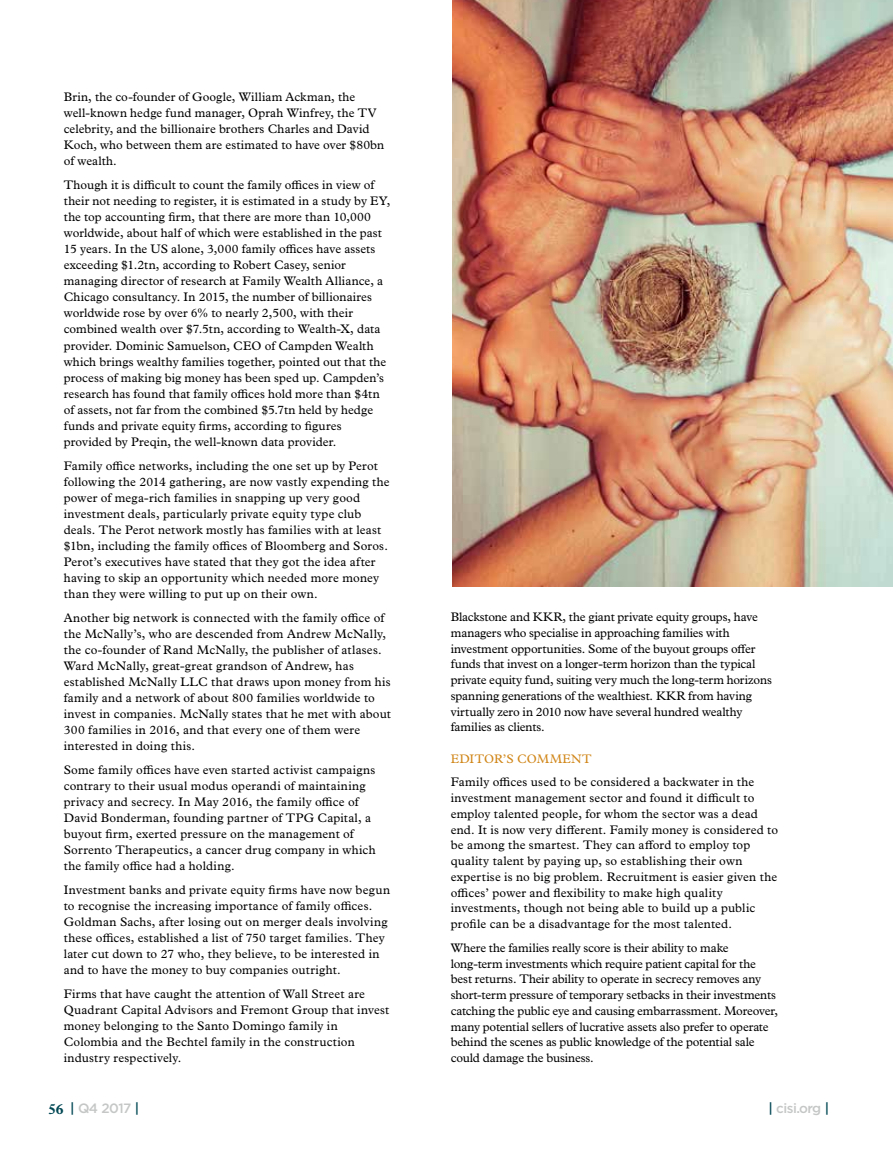
<style>
.page{position:relative;width:893px;height:1149px;background:#fff}
.page>*{position:absolute;margin:0;border:0;box-sizing:border-box;transform-origin:0 0}
.t1{font:700 15px "Plantin";color:#004754}
.t2{font:500 13.5px "Gotham";letter-spacing:-.04em;color:#c5c6c6}
.t3{font:12.45px/16px "Plantin MT Std";letter-spacing:.01em;color:#000}
.t4{font:12.45px/15.8px "Plantin MT Std";letter-spacing:-.01em;color:#000}
.t5{font:12.45px "Plantin MT Std";letter-spacing:.02em;color:#d1871a}
.s1{color:#004754}
</style>
<div class="page">
<img style="left:453px;top:0;width:440px;height:586px">
<p class="t3" style="left:64px;top:89px;width:322px">Brin, the co-founder of Google, William Ackman, the well-known hedge fund manager, Oprah Winfrey, the TV celebrity, and the billionaire brothers Charles and David Koch, who between them are estimated to have over $80bn of wealth.</p>
<p class="t3" style="left:64px;top:177px;width:328px">Though it is difficult to count the family offices in view of their not needing to register, it is estimated in a study by EY, the top accounting firm, that there are more than 10,000 worldwide, about half of which were established in the past 15 years. In the US alone, 3,000 family offices have assets exceeding $1.2tn, according to Robert Casey, senior managing director of research at Family Wealth Alliance, a Chicago consultancy. In 2015, the number of billionaires worldwide rose by over 6% to nearly 2,500, with their combined wealth over $7.5tn, according to Wealth-X, data provider. Dominic Samuelson, CEO of Campden Wealth which brings wealthy families together, pointed out that the process of making big money has been sped up. Campden’s research has found that family offices hold more than $4tn of assets, not far from the combined $5.7tn held by hedge funds and private equity firms, according to figures provided by Preqin, the well-known data provider.</p>
<p class="t3" style="left:64px;top:457px;width:327px">Family office networks, including the one set up by Perot following the 2014 gathering, are now vastly expending the power of mega-rich families in snapping up very good investment deals, particularly private equity type club deals. The Perot network mostly has families with at least $1bn, including the family offices of Bloomberg and Soros.<br>Perot’s executives have stated that they got the idea after having to skip an opportunity which needed more money than they were willing to put up on their own.</p>
<p class="t3" style="left:64px;top:609px;width:329px">Another big network is connected with the family office of the McNally’s, who are descended from Andrew McNally, the co-founder of Rand McNally, the publisher of atlases.<br>Ward McNally, great-great grandson of Andrew, has established McNally LLC that draws upon money from his family and a network of about 800 families worldwide to invest in companies. McNally states that he met with about 300 families in 2016, and that every one of them were interested in doing this.</p>
<p class="t3" style="left:64px;top:761px;width:313px">Some family offices have even started activist campaigns contrary to their usual modus operandi of maintaining privacy and secrecy. In May 2016, the family office of David Bonderman, founding partner of TPG Capital, a buyout firm, exerted pressure on the management of Sorrento Therapeutics, a cancer drug company in which the family office had a holding.</p>
<p class="t3" style="left:64px;top:881px;width:328px">Investment banks and private equity firms have now begun to recognise the increasing importance of family offices.<br>Goldman Sachs, after losing out on merger deals involving these offices, established a list of 750 target families. They later cut down to 27 who, they believe, to be interested in and to have the money to buy companies outright.</p>
<p class="t3" style="left:64px;top:985px;width:327px">Firms that have caught the attention of Wall Street are Quadrant Capital Advisors and Fremont Group that invest money belonging to the Santo Domingo family in Colombia and the Bechtel family in the construction industry respectively.</p>
<p class="t4" style="left:451px;top:609px;width:323px">Blackstone and KKR, the giant private equity groups, have managers who specialise in approaching families with investment opportunities. Some of the buyout groups offer funds that invest on a longer-term horizon than the typical private equity fund, suiting very much the long-term horizons spanning generations of the wealthiest. KKR from having virtually zero in 2010 now have several hundred wealthy families as clients.</p>
<p class="t5" style="left:451px;top:751px;width:142px">EDITOR’S COMMENT</p>
<p class="t3" style="left:451px;top:774px;width:329px">Family offices used to be considered a backwater in the investment management sector and found it difficult to employ talented people, for whom the sector was a dead end. It is now very different. Family money is considered to be among the smartest. They can afford to employ top quality talent by paying up, so establishing their own expertise is no big problem. Recruitment is easier given the offices’ power and flexibility to make high quality investments, though not being able to build up a public profile can be a disadvantage for the most talented.</p>
<p class="t4" style="left:451px;top:939px;width:329px">Where the families really score is their ability to make long-term investments which require patient capital for the best returns. Their ability to operate in secrecy removes any short-term pressure of temporary setbacks in their investments catching the public eye and causing embarrassment. Moreover, many potential sellers of lucrative assets also prefer to operate behind the scenes as public knowledge of the potential sale could damage the business.</p>
<p class="t1" style="left:48px;top:1099px;width:17px">56</p>
<p class="t2" style="left:70px;top:1100px;width:71px"><span class="s1">|</span> Q4 2017 <span class="s1">|</span></p>
<p class="t2" style="left:768px;top:1100px;width:62px"><span class="s1">|</span> cisi.org <span class="s1">|</span></p>
</div>
